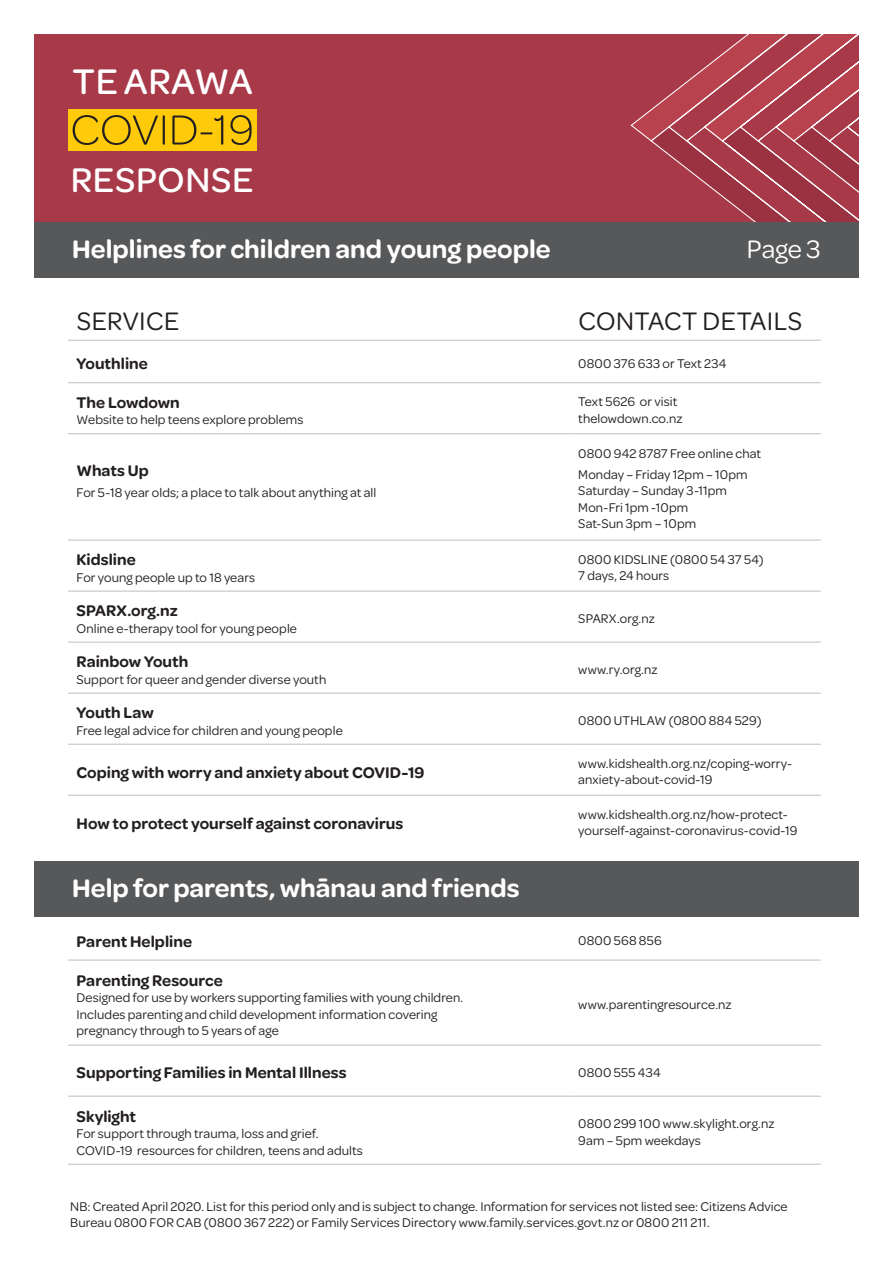
<style>
.page{position:relative;width:893px;height:1263px;background:#fff}
.page>*{position:absolute;margin:0;border:0;box-sizing:border-box;transform-origin:0 0}
.t1{font:500 37.95px "Omnes";letter-spacing:.015em;color:#fff}
.t2{font:500 36.6px "Omnes";letter-spacing:.02em;color:#fff}
.t3{font:600 27px "Omnes";color:#fff}
.t4{font:27px "Omnes";letter-spacing:.015em;color:#231f20}
.t5{font:27px "Omnes";color:#fff}
.t6{font:600 16.5px "Omnes";color:#231f20}
.t7{font:13.5px/16.5px "Omnes";letter-spacing:.01em;color:#231f20}
</style>
<div class="page">
<div style="left:34px;top:34px;width:825px;height:188px;background:#a73949"></div>
<svg style="left:630px;top:34px;width:229px;height:188px"></svg>
<div style="left:68px;top:109px;width:188px;height:42px;background:#feca0a"></div>
<svg style="left:73px;top:115px;width:179px;height:30px"></svg>
<div style="left:34px;top:222px;width:825px;height:55px;background:#57585a"></div>
<hr style="left:68px;top:340px;width:502px;height:1px;background:#bcbdc0">
<hr style="left:570px;top:340px;width:251px;height:1px;background:#bcbdc0">
<hr style="left:68px;top:382px;width:502px;height:1px;background:#bcbdc0">
<hr style="left:570px;top:382px;width:251px;height:1px;background:#bcbdc0">
<hr style="left:68px;top:433px;width:502px;height:1px;background:#bcbdc0">
<hr style="left:570px;top:433px;width:251px;height:1px;background:#bcbdc0">
<hr style="left:68px;top:540px;width:502px;height:1px;background:#bcbdc0">
<hr style="left:570px;top:540px;width:251px;height:1px;background:#bcbdc0">
<hr style="left:68px;top:591px;width:502px;height:1px;background:#bcbdc0">
<hr style="left:570px;top:591px;width:251px;height:1px;background:#bcbdc0">
<hr style="left:68px;top:642px;width:502px;height:1px;background:#bcbdc0">
<hr style="left:570px;top:642px;width:251px;height:1px;background:#bcbdc0">
<hr style="left:68px;top:693px;width:502px;height:1px;background:#bcbdc0">
<hr style="left:570px;top:693px;width:251px;height:1px;background:#bcbdc0">
<hr style="left:68px;top:744px;width:502px;height:1px;background:#bcbdc0">
<hr style="left:570px;top:744px;width:251px;height:1px;background:#bcbdc0">
<hr style="left:68px;top:795px;width:502px;height:1px;background:#bcbdc0">
<hr style="left:570px;top:795px;width:251px;height:1px;background:#bcbdc0">
<div style="left:34px;top:861px;width:825px;height:55px;background:#57585a"></div>
<hr style="left:68px;top:960px;width:502px;height:1px;background:#bcbdc0">
<hr style="left:570px;top:960px;width:251px;height:1px;background:#bcbdc0">
<hr style="left:68px;top:1045px;width:502px;height:1px;background:#bcbdc0">
<hr style="left:570px;top:1045px;width:251px;height:1px;background:#bcbdc0">
<hr style="left:68px;top:1096px;width:502px;height:1px;background:#bcbdc0">
<hr style="left:570px;top:1096px;width:251px;height:1px;background:#bcbdc0">
<hr style="left:68px;top:1164px;width:502px;height:1px;background:#bcbdc0">
<hr style="left:570px;top:1164px;width:251px;height:1px;background:#bcbdc0">
<h1 class="t1" style="left:72px;top:56px;width:182px">TE ARAWA</h1>
<h2 class="t2" style="left:71px;top:155px;width:184px">RESPONSE</h2>
<h3 class="t3" style="left:72px;top:231px;width:480px">Helplines for children and young people</h3>
<h3 class="t5" style="left:747px;top:231px;width:75px">Page 3</h3>
<h3 class="t4" style="left:77px;top:303px;width:104px">SERVICE</h3>
<h3 class="t4" style="left:579px;top:303px;width:225px">CONTACT DETAILS</h3>
<p class="t6" style="left:77px;top:352px;width:73px">Youthline</p>
<p class="t7" style="left:578px;top:354px;width:150px">0800 376 633 or Text 234</p>
<p class="t6" style="left:77px;top:391px;width:105px">The Lowdown</p>
<p class="t7" style="left:77px;top:411px;width:228px">Website to help teens explore problems</p>
<p class="t7" style="left:578px;top:393px;width:106px">Text 5626 or visit thelowdown.co.nz</p>
<p class="t6" style="left:77px;top:459px;width:74px">Whats Up</p>
<p class="t7" style="left:77px;top:483px;width:301px">For 5-18 year olds; a place to talk about anything at all</p>
<p class="t6" style="left:77px;top:548px;width:61px">Kidsline</p>
<p class="t7" style="left:77px;top:568px;width:180px">For young people up to 18 years</p>
<p class="t6" style="left:77px;top:599px;width:103px">SPARX.org.nz</p>
<p class="t7" style="left:77px;top:619px;width:222px">Online e-therapy tool for young people</p>
<p class="t6" style="left:77px;top:650px;width:113px">Rainbow Youth</p>
<p class="t7" style="left:77px;top:670px;width:251px">Support for queer and gender diverse youth</p>
<p class="t6" style="left:77px;top:701px;width:79px">Youth Law</p>
<p class="t7" style="left:77px;top:721px;width:268px">Free legal advice for children and young people</p>
<p class="t7" style="left:578px;top:443px;width:184px;line-height:20.7px">0800 942 8787 Free online chat<br>Monday – Friday 12pm – 10pm</p>
<p class="t7" style="left:578px;top:482px;width:150px">Saturday – Sunday 3-11pm<br>Mon-Fri 1pm -10pm<br>Sat-Sun 3pm – 10pm</p>
<p class="t7" style="left:578px;top:550px;width:187px">0800 KIDSLINE (0800 54 37 54)<br>7 days, 24 hours</p>
<p class="t7" style="left:578px;top:609px;width:78px">SPARX.org.nz</p>
<p class="t7" style="left:578px;top:660px;width:81px">www.ry.org.nz</p>
<p class="t7" style="left:578px;top:711px;width:185px">0800 UTHLAW (0800 884 529)</p>
<p class="t6" style="left:77px;top:760px;width:349px">Coping with worry and anxiety about COVID-19</p>
<p class="t7" style="left:578px;top:754px;width:215px">www.kidshealth.org.nz/coping-worry&shy;anxiety-about-covid-19</p>
<p class="t6" style="left:77px;top:812px;width:328px">How to protect yourself against coronavirus</p>
<p class="t7" style="left:578px;top:805px;width:221px">www.kidshealth.org.nz/how-protect&shy;yourself-against-coronavirus-covid-19</p>
<h3 class="t3" style="left:72px;top:870px;width:449px">Help for parents, whānau and friends</h3>
<p class="t6" style="left:77px;top:930px;width:117px">Parent Helpline</p>
<p class="t7" style="left:578px;top:932px;width:85px">0800 568 856</p>
<p class="t6" style="left:77px;top:969px;width:148px">Parenting Resource</p>
<p class="t7" style="left:77px;top:989px;width:388px">Designed for use by workers supporting families with young children.<br>Includes parenting and child development information covering pregnancy through to 5 years of age</p>
<p class="t7" style="left:578px;top:995px;width:155px">www.parentingresource.nz</p>
<p class="t6" style="left:77px;top:1061px;width:272px">Supporting Families in Mental Illness</p>
<p class="t7" style="left:578px;top:1063px;width:84px">0800 555 434</p>
<p class="t6" style="left:77px;top:1104px;width:61px">Skylight</p>
<p class="t7" style="left:77px;top:1124px;width:288px">For support through trauma, loss and grief.<br>COVID-19 resources for children, teens and adults</p>
<p class="t7" style="left:578px;top:1115px;width:198px">0800 299 100 www.skylight.org.nz<br>9am – 5pm weekdays</p>
<p class="t7" style="left:70px;top:1197px;width:719px">NB: Created April 2020. List for this period only and is subject to change. Information for services not listed see: Citizens Advice<br>Bureau 0800 FOR CAB (0800 367 222) or Family Services Directory www.family.services.govt.nz or 0800 211 211.</p>
</div>
